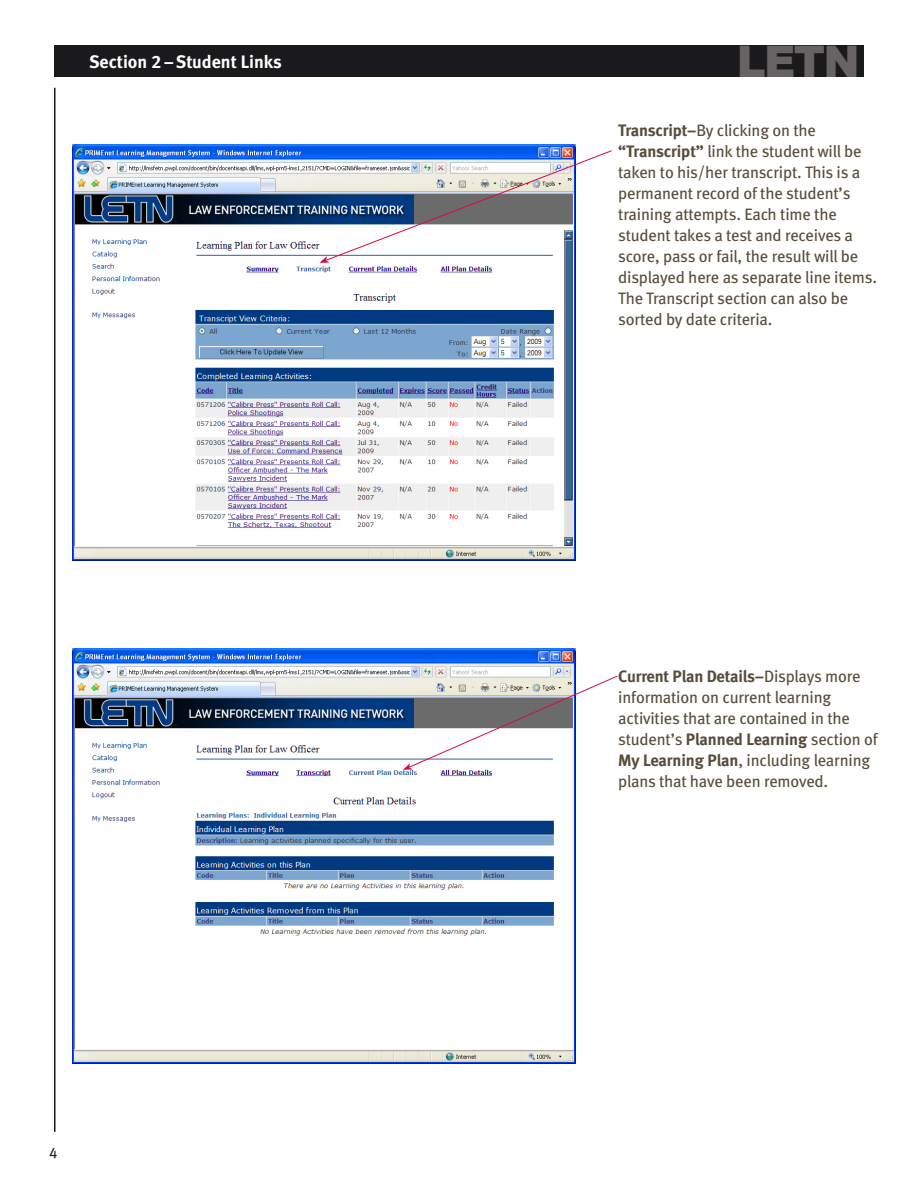
<style>
.page{position:relative;width:918px;height:1188px;background:#fff}
.page>*{position:absolute;margin:0;border:0;box-sizing:border-box;transform-origin:0 0}
.t1{font:900 43.5px "Arial";color:#676365}
.t2{font:18px "Meta Bold LF";color:#fff}
.t3{font:16.5px/21px "Meta Book LF";letter-spacing:-.01em;color:#574c3a}
.t4{font:16.5px "Meta Bold LF";letter-spacing:-.01em;color:#574c3a}
.t5{font:15px "Meta Book LF";color:#231f20}
.s1{font-family:"Meta Bold LF"}
.s2{font-family:"Meta Book LF"}
</style>
<div class="page">
<div style="left:54px;top:45px;width:810px;height:32px;background:#1a191b"></div>
<hr style="left:54px;top:88px;width:2px;height:1044px;background:#1a191b">
<img style="left:72px;top:145px;width:504px;height:415px">
<svg style="left:319px;top:150px;width:293px;height:113px"></svg>
<img style="left:72px;top:648px;width:504px;height:416px">
<svg style="left:403px;top:666px;width:215px;height:111px"></svg>
<p class="t2" style="left:89px;top:51px;width:194px">Section 2 – Student Links</p>
<p class="t5" style="left:49px;top:1144px;width:10px">4</p>
<h1 class="t1" style="left:737px;top:37px;width:124px">LETN</h1>
<p class="t3" style="left:618px;top:120px;width:260px"><span class="s1">Transcript–</span>By clicking on the <span class="s1">“Transcript”</span> link the student will be taken to his/her transcript. This is a permanent record of the student’s training attempts. Each time the student takes a test and receives a score, pass or fail, the result will be displayed here as separate line items.<br>The Transcript section can also be sorted by date criteria.</p>
<p class="t4" style="left:618px;top:667px;width:244px">Current Plan Details–<span class="s2">Displays more</span></p>
<p class="t3" style="left:618px;top:687px;width:261px">information on current learning activities that are contained in the student’s <span class="s1">Planned Learning</span> section of <span class="s1">My Learning Plan</span>, including learning plans that have been removed.</p>
</div>
